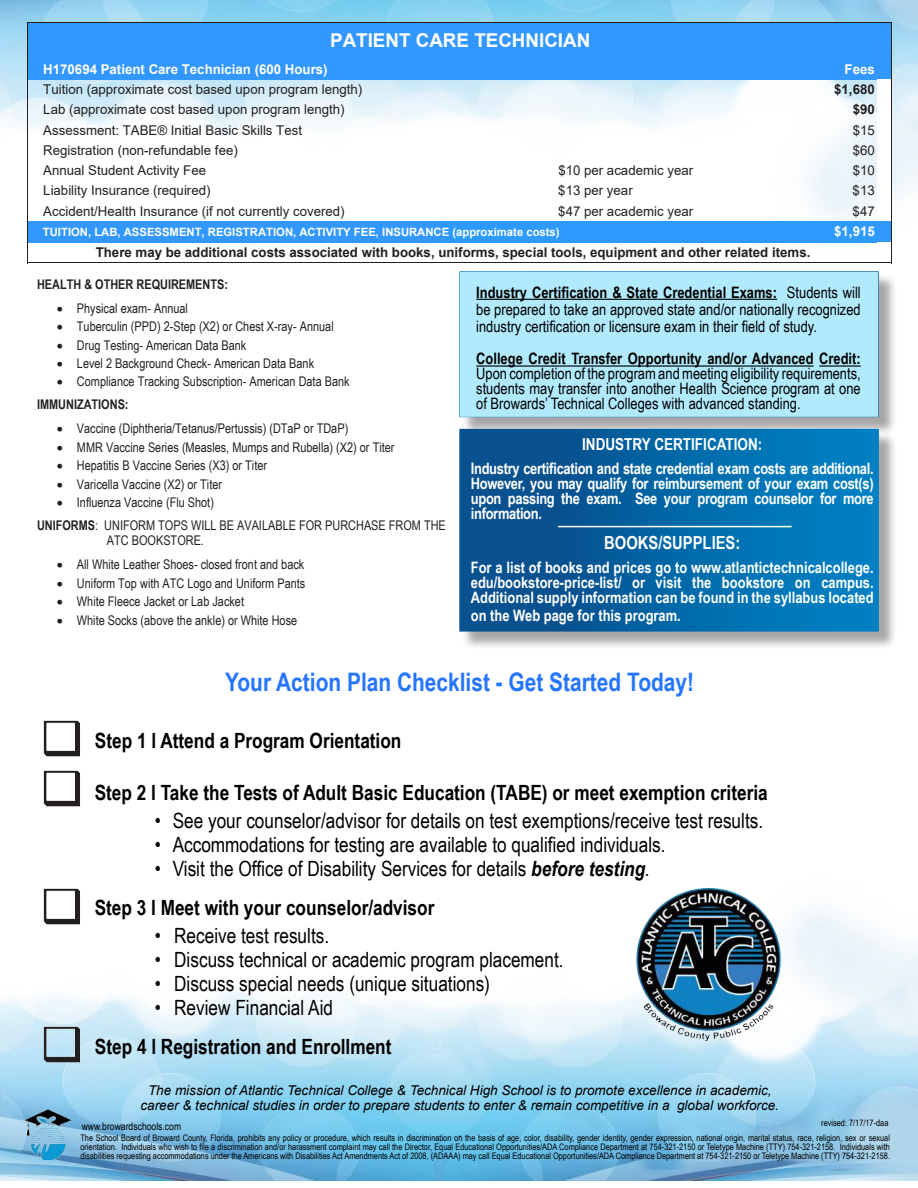
<style>
.page{position:relative;width:918px;height:1188px;background:#fff}
.page>*{position:absolute;margin:0;border:0;box-sizing:border-box;transform-origin:0 0}
.t1{font:700 25.5px "Arial Narrow";color:#2475ff}
.t2{font:21px "Arial Narrow";color:#000}
.t3{font:700 21px "Arial Narrow";color:#000}
.t4{font:700 19.05px "Arial";color:#fff}
.t5{font:700 18px "Arial Narrow";color:#fff}
.t6{font:700 16.5px "Arial Narrow";color:#fff}
.t7{font:700 15.75px/15px "Arial Narrow";color:#fff;text-align:justify}
.t8{font:15.75px/17.2px "Arial Narrow";color:#000;text-align:justify}
.t9{font:700 15.75px "Arial Narrow";color:#000}
.t10{font:15px "Arial Narrow";color:#000}
.t11{font:13.5px "Arial";color:#231f20}
.t12{font:italic 13.5px/15px "Arial";color:#000;text-align:center}
.t13{font:700 13.5px "Arial";color:#231f20}
.t14{font:700 13.5px "Arial";color:#fff}
.t15{font:13.35px/23px "Arial Narrow";color:#231f20}
.t16{font:700 13.35px "Arial Narrow";color:#231f20}
.t17{font:700 11.4px "Arial";color:#fff}
.t18{font:10.5px "Arial Narrow";color:#000}
.t19{font:9px/15.6px "Arial Narrow";color:#000;text-align:right}
.s1{font-weight:700}
.s2{font-weight:700;font-style:italic}
.s3{font-style:italic}
</style>
<div class="page">
<img style="left:0;top:0;width:918px;height:1180px">
<div style="left:28px;top:23px;width:863px;height:57px;background:#3298ff"></div>
<div style="left:877px;top:79px;width:14px;height:21px;background:#fff"></div>
<div style="left:877px;top:100px;width:14px;height:20px;background:#fff"></div>
<div style="left:877px;top:120px;width:14px;height:20px;background:#fff"></div>
<div style="left:877px;top:140px;width:14px;height:20px;background:#fff"></div>
<div style="left:877px;top:160px;width:14px;height:21px;background:#fff"></div>
<div style="left:877px;top:180px;width:14px;height:21px;background:#fff"></div>
<div style="left:877px;top:201px;width:14px;height:20px;background:#fff"></div>
<div style="left:28px;top:221px;width:417px;height:21px;background:#3298ff"></div>
<div style="left:445px;top:221px;width:432px;height:21px;background:#2d9aff"></div>
<div style="left:877px;top:221px;width:14px;height:21px;background:#3298ff"></div>
<div style="left:877px;top:242px;width:14px;height:21px;background:#fff"></div>
<hr style="left:27px;top:22px;width:1px;height:241px;background:#231f20">
<hr style="left:891px;top:23px;width:1px;height:240px;background:#231f20">
<hr style="left:28px;top:22px;width:864px;height:1px;background:#231f20">
<hr style="left:28px;top:262px;width:864px;height:1px;background:#231f20">
<img style="left:25px;top:1109px;width:47px;height:50px">
<img style="left:629px;top:878px;width:159px;height:178px">
<img style="left:28px;top:705px;width:76px;height:50px">
<img style="left:28px;top:755px;width:76px;height:61px">
<img style="left:29px;top:873px;width:75px;height:61px">
<img style="left:29px;top:1011px;width:75px;height:61px">
<div style="left:461px;top:274px;width:437px;height:162px;background:#000;opacity:.35"></div>
<div style="left:460px;top:272px;width:419px;height:145px;background:#b1eafc"></div>
<img style="left:459px;top:271px;width:419px;height:1px">
<img style="left:459px;top:272px;width:1px;height:145px">
<img style="left:460px;top:417px;width:419px;height:1px">
<img style="left:878px;top:271px;width:1px;height:146px">
<hr style="left:476px;top:299px;width:301px;height:1px;background:#000">
<hr style="left:476px;top:365px;width:338px;height:2px;background:#000">
<hr style="left:819px;top:365px;width:42px;height:2px;background:#000">
<div style="left:461px;top:431px;width:437px;height:220px;background:#000;opacity:.35"></div>
<img style="left:461px;top:429px;width:418px;height:203px">
<img style="left:877px;top:429px;width:2px;height:202px">
<img style="left:459px;top:429px;width:2px;height:203px">
<hr style="left:558px;top:526px;width:234px;height:1px;background:#fff">
<h3 class="t4" style="left:330px;top:32px;width:262px">PATIENT CARE TECHNICIAN</h3>
<h3 class="t14" style="left:43px;top:63px;width:286px">H170694 Patient Care Technician (600 Hours)</h3>
<h3 class="t14" style="left:845px;top:63px;width:32px">Fees</h3>
<h3 class="t11" style="left:43px;top:84px;width:321px">Tuition (approximate cost based upon program length)</h3>
<h3 class="t13" style="left:834px;top:84px;width:42px">$1,680</h3>
<h3 class="t11" style="left:43px;top:104px;width:303px">Lab (approximate cost based upon program length)</h3>
<h3 class="t13" style="left:853px;top:104px;width:24px">$90</h3>
<h3 class="t11" style="left:43px;top:124px;width:260px">Assessment: TABE® Initial Basic Skills Test</h3>
<h3 class="t11" style="left:853px;top:124px;width:24px">$15</h3>
<h3 class="t11" style="left:43px;top:144px;width:196px">Registration (non-refundable fee)</h3>
<h3 class="t11" style="left:853px;top:144px;width:24px">$60</h3>
<h3 class="t11" style="left:43px;top:165px;width:164px">Annual Student Activity Fee</h3>
<h3 class="t11" style="left:558px;top:165px;width:136px">$10 per academic year</h3>
<h3 class="t11" style="left:853px;top:165px;width:24px">$10</h3>
<h3 class="t11" style="left:43px;top:185px;width:169px">Liability Insurance (required)</h3>
<h3 class="t11" style="left:558px;top:185px;width:76px">$13 per year</h3>
<h3 class="t11" style="left:853px;top:185px;width:24px">$13</h3>
<h3 class="t11" style="left:43px;top:205px;width:303px">Accident/Health Insurance (if not currently covered)</h3>
<h3 class="t11" style="left:558px;top:205px;width:136px">$47 per academic year</h3>
<h3 class="t11" style="left:853px;top:205px;width:24px">$47</h3>
<p class="t17" style="left:43px;top:227px;width:518px">TUITION, LAB, ASSESSMENT, REGISTRATION, ACTIVITY FEE, INSURANCE (approximate costs)</p>
<h3 class="t14" style="left:834px;top:226px;width:42px">$1,915</h3>
<h3 class="t13" style="left:96px;top:246px;width:716px">There may be additional costs associated with books, uniforms, special tools, equipment and other related items.</h3>
<h3 class="t16" style="left:37px;top:279px;width:193px">HEALTH &amp; OTHER REQUIREMENTS:</h3>
<h3 class="t15" style="left:57px;top:297px;width:133px">• Physical exam- Annual</h3>
<h3 class="t15" style="left:57px;top:316px;width:278px">• Tuberculin (PPD) 2-Step (X2) or Chest X-ray- Annual</h3>
<h3 class="t15" style="left:57px;top:334px;width:191px">• Drug Testing- American Data Bank</h3>
<h3 class="t15" style="left:57px;top:353px;width:259px">• Level 2 Background Check- American Data Bank</h3>
<h3 class="t15" style="left:37px;top:371px;width:314px;text-indent:20px">• Compliance Tracking Subscription- American Data Bank<br><span class="s1">IMMUNIZATIONS:</span></h3>
<h3 class="t15" style="left:57px;top:418px;width:293px">• Vaccine (Diphtheria/Tetanus/Pertussis) (DTaP or TDaP)</h3>
<h3 class="t15" style="left:57px;top:436px;width:339px">• MMR Vaccine Series (Measles, Mumps and Rubella) (X2) or Titer</h3>
<h3 class="t15" style="left:57px;top:455px;width:212px">• Hepatitis B Vaccine Series (X3) or Titer</h3>
<h3 class="t15" style="left:57px;top:473px;width:167px">• Varicella Vaccine (X2) or Titer</h3>
<h3 class="t15" style="left:37px;top:492px;width:410px;text-indent:20px">• Influenza Vaccine (Flu Shot)<br><span class="s1">UNIFORMS</span>: UNIFORM TOPS WILL BE AVAILABLE FOR PURCHASE FROM THE</h3>
<h3 class="t15" style="left:107px;top:530px;width:99px">ATC BOOKSTORE.</h3>
<h3 class="t15" style="left:57px;top:554px;width:249px">• All White Leather Shoes- closed front and back</h3>
<h3 class="t15" style="left:57px;top:572px;width:250px">• Uniform Top with ATC Logo and Uniform Pants</h3>
<h3 class="t15" style="left:57px;top:591px;width:189px">• White Fleece Jacket or Lab Jacket</h3>
<h3 class="t15" style="left:57px;top:609px;width:242px">• White Socks (above the ankle) or White Hose</h3>
<h3 class="t8" style="left:476px;top:284px;width:386px"><span class="s1">Industry Certification &amp; State Credential Exams:</span> Students will be prepared to take an approved state and/or nationally recognized industry certification or licensure exam in their field of study.</h3>
<h3 class="t9" style="left:476px;top:353px;width:386px">College Credit Transfer Opportunity and/or Advanced Credit:</h3>
<h3 class="t8" style="left:476px;top:367px;width:386px;line-height:15px">Upon completion of the program and meeting eligibility requirements, students may transfer into another Health Science program at one of Browards’ Technical Colleges with advanced standing.</h3>
<h3 class="t6" style="left:582px;top:438px;width:182px">INDUSTRY CERTIFICATION:</h3>
<h3 class="t7" style="left:471px;top:460px;width:404px">Industry certification and state credential exam costs are additional.<br>However, you may qualify for reimbursement of your exam cost(s) upon passing the exam. See your program counselor for more information.</h3>
<h3 class="t5" style="left:604px;top:536px;width:138px">BOOKS/SUPPLIES:</h3>
<h3 class="t7" style="left:471px;top:561px;width:404px">For a list of books and prices go to www.atlantictechnicalcollege. edu/bookstore-price-list/ or visit the bookstore on campus.<br>Additional supply information can be found in the syllabus located</h3>
<h3 class="t7" style="left:471px;top:609px;width:212px">on the Web page for this program.</h3>
<h1 class="t1" style="left:225px;top:672px;width:471px">Your Action Plan Checklist - Get Started Today!</h1>
<h2 class="t3" style="left:95px;top:733px;width:308px">Step 1 l Attend a Program Orientation</h2>
<h2 class="t3" style="left:95px;top:784px;width:675px">Step 2 l Take the Tests of Adult Basic Education (TABE) or meet exemption criteria</h2>
<h2 class="t2" style="left:155px;top:812px;width:610px">• See your counselor/advisor for details on test exemptions/receive test results.</h2>
<h2 class="t2" style="left:155px;top:836px;width:512px">• Accommodations for testing are available to qualified individuals.</h2>
<h2 class="t2" style="left:155px;top:860px;width:497px">• Visit the Office of Disability Services for details <span class="s2">before testing</span><span class="s3">.</span></h2>
<h2 class="t3" style="left:95px;top:899px;width:341px">Step 3 l Meet with your counselor/advisor</h2>
<h2 class="t2" style="left:155px;top:927px;width:176px">• Receive test results.</h2>
<h2 class="t2" style="left:155px;top:951px;width:411px">• Discuss technical or academic program placement.</h2>
<h2 class="t2" style="left:155px;top:975px;width:337px">• Discuss special needs (unique situations)</h2>
<h2 class="t2" style="left:155px;top:999px;width:180px">• Review Financial Aid</h2>
<h2 class="t3" style="left:95px;top:1038px;width:298px">Step 4 l Registration and Enrollment</h2>
<h3 class="t12" style="left:141px;top:1084px;width:640px">The mission of Atlantic Technical College &amp; Technical High School is to promote excellence in academic, career &amp; technical studies in order to prepare students to enter &amp; remain competitive in a global workforce.</h3>
<h3 class="t10" style="left:458px;top:1125px;width:5px">.</h3>
<p class="t19" style="left:80px;top:1115px;width:811px">revised: 7/17/17-daa<br>The School Board of Broward County, Florida, prohibits any policy or procedure, which results in discrimination on the basis of age, color, disability, gender identity, gender expression, national origin, marital status, race, religion, sex or sexual</p>
<p class="t19" style="left:80px;top:1142px;width:811px;line-height:9px;text-align:left">orientation. Individuals who wish to file a discrimination and/or harassment complaint may call the Director, Equal Educational Opportunities/ADA Compliance Department at 754-321-2150 or Teletype Machine (TTY) 754-321-2158. Individuals with disabilities requesting accommodations under the Americans with Disabilities Act Amendments Act of 2008, (ADAAA) may call Equal Educational Opportunities/ADA Compliance Department at 754-321-2150 or Teletype Machine (TTY) 754-321-2158.</p>
<p class="t18" style="left:82px;top:1122px;width:101px">www.browardschools.com</p>
</div>
